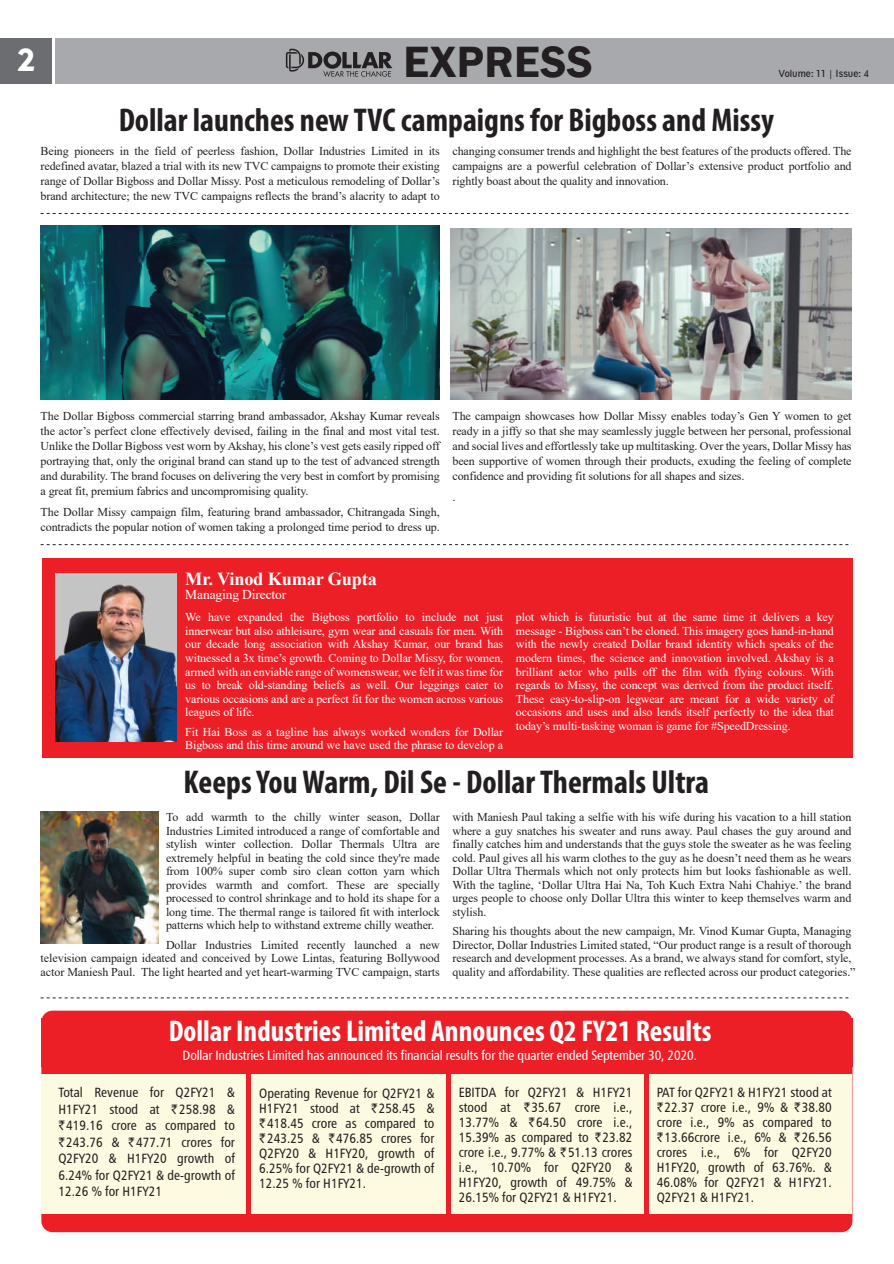
<style>
.page{position:relative;width:894px;height:1264px;background:#fff}
.page>*{position:absolute;margin:0;border:0;box-sizing:border-box;transform-origin:0 0}
.t1{font:600 45px "Franklin Gothic";letter-spacing:.01em;color:#231f20}
.t2{font:700 condensed 33px "Myriad Pro";color:#231f20}
.t3{font:31.65px "Geometric 415 BT Black A";color:#fff}
.t4{font:700 condensed 30px "Myriad Pro";color:#fff}
.t5{font:700 18.3px "Times New Roman";letter-spacing:-.01em;color:#fff}
.t6{font:13.5px/15px "Humanist 777 BT Roman Condensed B";color:#231f20;text-align:justify}
.t7{font:13.5px "Humanist 777 BT Roman Condensed B";letter-spacing:-.01em;color:#fff}
.t8{font:13.5px "Times New Roman";letter-spacing:-.01em;color:#fff}
.t9{font:12px/13.5px "Times New Roman";letter-spacing:-.005em;color:#231f20;text-align:justify}
.t10{font:12px/13.5px "Times New Roman";letter-spacing:-.01em;color:#fff;text-align:justify}
.t11{font:condensed 9.15px "Geometric 212 BT";color:#231f20}
.s1{font-family:"Rupee"}
</style>
<div class="page">
<div style="left:41px;top:1010px;width:811px;height:221px;background:#ed1f26;border-radius:11px"></div>
<div style="left:41px;top:1073px;width:810px;height:140px;background:#fcfbe1"></div>
<div style="left:55px;top:38px;width:838px;height:46px;background:#a8a9ad"></div>
<div style="left:0;top:38px;width:52px;height:46px;background:#6c6d70"></div>
<svg style="left:286px;top:49px;width:106px;height:28px"></svg>
<img style="left:41px;top:225px;width:398px;height:174px">
<img style="left:450px;top:228px;width:401px;height:171px">
<svg style="left:41px;top:213px;width:808px;height:1px"></svg>
<svg style="left:41px;top:544px;width:808px;height:1px"></svg>
<svg style="left:41px;top:997px;width:808px;height:1px"></svg>
<div style="left:42px;top:558px;width:810px;height:199px;background:#ed1f26"></div>
<img style="left:41px;top:811px;width:118px;height:131px">
<div style="left:41px;top:1017px;width:811px;height:49px;background:#ed1f26"></div>
<div style="left:246px;top:1070px;width:5px;height:156px;background:#ed1f26"></div>
<hr style="left:446px;top:1070px;width:4px;height:156px;background:#ed1f26">
<hr style="left:644px;top:1070px;width:4px;height:156px;background:#ed1f26">
<img style="left:56px;top:573px;width:120px;height:167px">
<h3 class="t3" style="left:18px;top:41px;width:19px">2</h3>
<h1 class="t1" style="left:403px;top:34px;width:191px">EXPRESS</h1>
<p class="t11" style="left:778px;top:68px;width:92px">Volume: 11 | Issue: 4</p>
<h2 class="t2" style="left:119px;top:99px;width:656px">Dollar launches new TVC campaigns for Bigboss and Missy</h2>
<p class="t9" style="left:41px;top:143px;width:400px;line-height:15px">Being pioneers in the field of peerless fashion, Dollar Industries Limited in its redefined avatar, blazed a trial with its new TVC campaigns to promote their existing range of Dollar Bigboss and Dollar Missy. Post a meticulous remodeling of Dollar’s brand architecture; the new TVC campaigns reflects the brand’s alacrity to adapt to</p>
<p class="t9" style="left:452px;top:143px;width:400px;line-height:15px">changing consumer trends and highlight the best features of the products offered. The campaigns are a powerful celebration of Dollar’s extensive product portfolio and rightly boast about the quality and innovation.</p>
<p class="t9" style="left:41px;top:407px;width:400px;line-height:15px">The Dollar Bigboss commercial starring brand ambassador, Akshay Kumar reveals the actor’s perfect clone effectively devised, failing in the final and most vital test.<br>Unlike the Dollar Bigboss vest worn by Akshay, his clone’s vest gets easily ripped off portraying that, only the original brand can stand up to the test of advanced strength and durability. The brand focuses on delivering the very best in comfort by promising a great fit, premium fabrics and uncompromising quality.</p>
<p class="t9" style="left:41px;top:503px;width:400px;line-height:15px">The Dollar Missy campaign film, featuring brand ambassador, Chitrangada Singh, contradicts the popular notion of women taking a prolonged time period to dress up.</p>
<p class="t9" style="left:452px;top:407px;width:400px;line-height:15px">The campaign showcases how Dollar Missy enables today’s Gen Y women to get ready in a jiffy so that she may seamlessly juggle between her personal, professional and social lives and effortlessly take up multitasking. Over the years, Dollar Missy has been supportive of women through their products, exuding the feeling of complete confidence and providing fit solutions for all shapes and sizes.</p>
<p class="t9" style="left:452px;top:489px;width:4px">.</p>
<h3 class="t5" style="left:185px;top:565px;width:193px">Mr. Vinod Kumar Gupta</h3>
<p class="t8" style="left:185px;top:584px;width:102px">Managing Director</p>
<p class="t10" style="left:185px;top:610px;width:319px">We have expanded the Bigboss portfolio to include not just innerwear but also athleisure, gym wear and casuals for men. With our decade long association with Akshay Kumar, our brand has witnessed a 3x time’s growth. Coming to Dollar Missy, for women, armed with an enviable range of womenswear, we felt it was time for us to break old-standing beliefs as well. Our leggings cater to various occasions and are a perfect fit for the women across various leagues of life.</p>
<p class="t10" style="left:185px;top:724px;width:319px">Fit Hai Boss as a tagline has always worked wonders for Dollar<br>Bigboss and this time around we have used the phrase to develop a</p>
<p class="t10" style="left:515px;top:610px;width:319px">plot which is futuristic but at the same time it delivers a key message - Bigboss can’t be cloned. This imagery goes hand-in-hand with the newly created Dollar brand identity which speaks of the modern times, the science and innovation involved. Akshay is a brilliant actor who pulls off the film with flying colours. With regards to Missy, the concept was derived from the product itself.<br>These easy-to-slip-on legwear are meant for a wide variety of occasions and uses and also lends itself perfectly to the idea that today’s multi-tasking woman is game for #SpeedDressing.</p>
<h2 class="t2" style="left:183px;top:761px;width:527px">Keeps You Warm, Dil Se - Dollar Thermals Ultra</h2>
<p class="t9" style="left:166px;top:809px;width:275px">To add warmth to the chilly winter season, Dollar Industries Limited introduced a range of comfortable and stylish winter collection. Dollar Thermals Ultra are extremely helpful in beating the cold since they're made from 100% super comb siro clean cotton yarn which provides warmth and comfort. These are specially processed to control shrinkage and to hold its shape for a long time. The thermal range is tailored fit with interlock patterns which help to withstand extreme chilly weather.</p>
<p class="t9" style="left:41px;top:937px;width:400px;text-indent:125px">Dollar Industries Limited recently launched a new television campaign ideated and conceived by Lowe Lintas, featuring Bollywood actor Maniesh Paul. The light hearted and yet heart-warming TVC campaign, starts</p>
<p class="t9" style="left:452px;top:809px;width:400px">with Maniesh Paul taking a selfie with his wife during his vacation to a hill station where a guy snatches his sweater and runs away. Paul chases the guy around and finally catches him and understands that the guys stole the sweater as he was feeling cold. Paul gives all his warm clothes to the guy as he doesn’t need them as he wears Dollar Ultra Thermals which not only protects him but looks fashionable as well.<br>With the tagline, ‘Dollar Ultra Hai Na, Toh Kuch Extra Nahi Chahiye.’ the brand urges people to choose only Dollar Ultra this winter to keep themselves warm and stylish.</p>
<p class="t9" style="left:452px;top:923px;width:404px;text-align:left">Sharing his thoughts about the new campaign, Mr. Vinod Kumar Gupta, Managing Director, Dollar Industries Limited stated, “Our product range is a result of thorough research and development processes. As a brand, we always stand for comfort, style, quality and affordability. These qualities are reflected across our product categories.”</p>
<h3 class="t4" style="left:169px;top:1011px;width:544px">Dollar Industries Limited Announces Q2 FY21 Results</h3>
<p class="t7" style="left:182px;top:1047px;width:515px">Dollar Industries Limited has announced its financial results for the quarter ended September 30, 2020.</p>
<p class="t6" style="left:58px;top:1083px;width:178px;line-height:16.5px">Total Revenue for Q2FY21 &amp; H1FY21 stood at <span class="s1">`</span>258.98 &amp; <span class="s1">`</span>419.16 crore as compared to <span class="s1">`</span>243.76 &amp; <span class="s1">`</span>477.71 crores for Q2FY20 &amp; H1FY20 growth of 6.24% for Q2FY21 &amp; de-growth of 12.26 % for H1FY21</p>
<p class="t6" style="left:458px;top:1084px;width:175px">EBITDA for Q2FY21 &amp; H1FY21 stood at <span class="s1">`</span>35.67 crore i.e., 13.77% &amp; <span class="s1">`</span>64.50 crore i.e., 15.39% as compared to <span class="s1">`</span>23.82 crore i.e., 9.77% &amp; <span class="s1">`</span>51.13 crores i.e., 10.70% for Q2FY20 &amp; H1FY20, growth of 49.75% &amp; 26.15% for Q2FY21 &amp; H1FY21.</p>
<p class="t6" style="left:656px;top:1084px;width:176px">PAT for Q2FY21 &amp; H1FY21 stood at <span class="s1">`</span>22.37 crore i.e., 9% &amp; <span class="s1">`</span>38.80 crore i.e., 9% as compared to <span class="s1">`</span>13.66crore i.e., 6% &amp; <span class="s1">`</span>26.56 crores i.e., 6% for Q2FY20<br>H1FY20, growth of 63.76%. &amp; 46.08% for Q2FY21 &amp; H1FY21.<br>Q2FY21 &amp; H1FY21.</p>
<p class="t6" style="left:259px;top:1085px;width:176px">Operating Revenue for Q2FY21 &amp; H1FY21 stood at <span class="s1">`</span>258.45 &amp; <span class="s1">`</span>418.45 crore as compared to <span class="s1">`</span>243.25 &amp; <span class="s1">`</span>476.85 crores for Q2FY20 &amp; H1FY20, growth of 6.25% for Q2FY21 &amp; de-growth of 12.25 % for H1FY21.</p>
</div>
